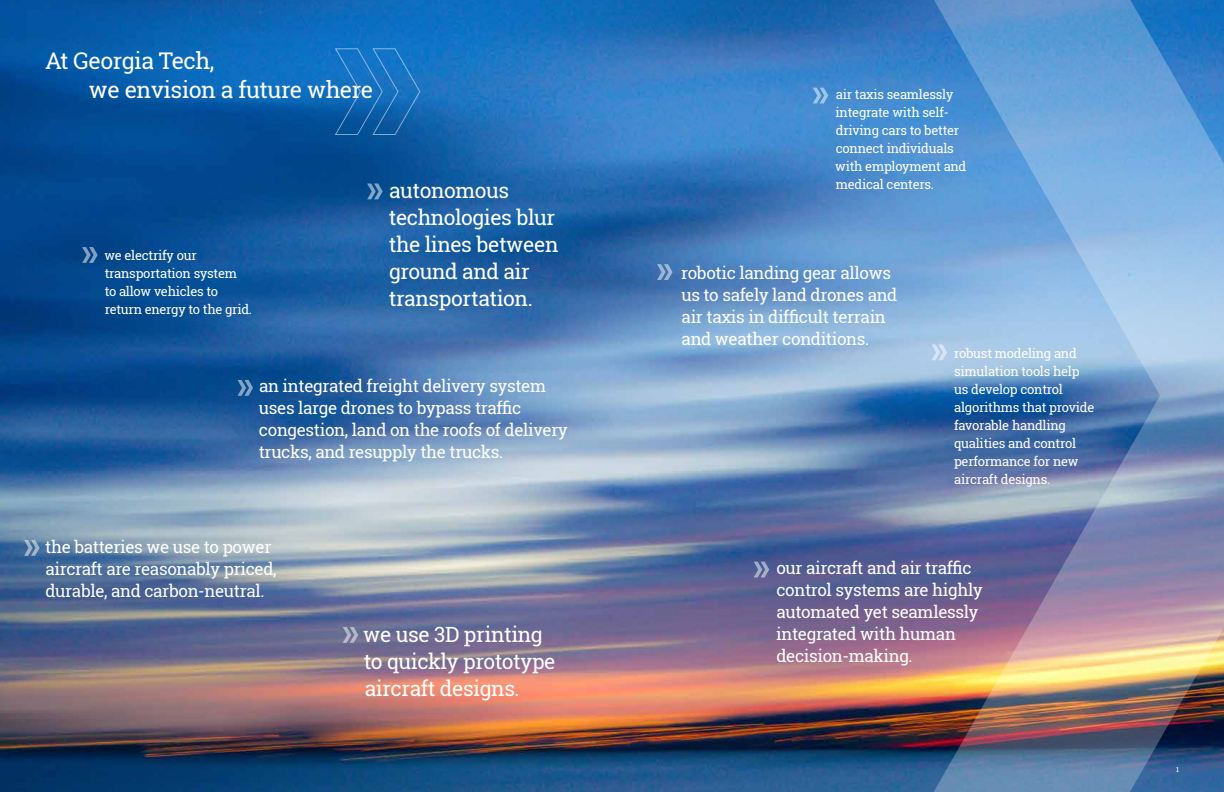
<style>
.page{position:relative;width:1224px;height:792px;background:#fff}
.page>*{position:absolute;margin:0;border:0;box-sizing:border-box;transform-origin:0 0}
.t1{font:23px/29px "Roboto Slab";letter-spacing:-.02em;color:#fff}
.t2{font:21px/27px "Roboto Slab";letter-spacing:-.02em;color:#fff}
.t3{font:17px/22px "Roboto Slab";letter-spacing:-.02em;color:#fff}
.t4{font:13px/18px "Roboto Slab";letter-spacing:-.02em;color:#fff}
.t5{font:7px "Roboto Slab";color:#fff}
</style>
<div class="page">
<img style="left:0;top:0;width:929px;height:792px">
<img style="left:929px;top:0;width:295px;height:792px">
<svg style="left:657px;top:264px;width:16px;height:16px"></svg>
<svg style="left:932px;top:344px;width:15px;height:16px"></svg>
<svg style="left:334px;top:48px;width:87px;height:87px;background:#176db9"></svg>
<svg style="left:82px;top:247px;width:16px;height:16px"></svg>
<svg style="left:813px;top:88px;width:15px;height:16px"></svg>
<svg style="left:238px;top:380px;width:15px;height:16px"></svg>
<svg style="left:367px;top:184px;width:16px;height:15px"></svg>
<svg style="left:343px;top:627px;width:15px;height:16px"></svg>
<svg style="left:24px;top:540px;width:16px;height:16px"></svg>
<svg style="left:754px;top:562px;width:15px;height:15px"></svg>
<h1 class="t1" style="left:89px;top:46px;width:286px;text-indent:-44px">At Georgia Tech,<br>we envision a future where</h1>
<p class="t4" style="left:104px;top:246px;width:149px">we electrify our transportation system<br>to allow vehicles to return energy to the grid.</p>
<p class="t2" style="left:389px;top:176px;width:171px">autonomous technologies blur the lines between ground and air transportation.</p>
<p class="t3" style="left:259px;top:375px;width:311px">an integrated freight delivery system uses large drones to bypass traffic congestion, land on the roofs of delivery trucks, and resupply the trucks.</p>
<p class="t3" style="left:45px;top:536px;width:233px">the batteries we use to power aircraft are reasonably priced, durable, and carbon-neutral.</p>
<p class="t2" style="left:363px;top:621px;width:194px">we use 3D printing to quickly prototype aircraft designs.</p>
<p class="t4" style="left:835px;top:85px;width:133px">air taxis seamlessly integrate with self&shy;driving cars to better connect individuals with employment and medical centers.</p>
<p class="t3" style="left:681px;top:262px;width:218px">robotic landing gear allows us to safely land drones and air taxis in difficult terrain and weather conditions.</p>
<p class="t4" style="left:954px;top:344px;width:142px">robust modeling and simulation tools help us develop control algorithms that provide favorable handling qualities and control performance for new aircraft designs.</p>
<p class="t3" style="left:776px;top:556px;width:208px">our aircraft and air traffic control systems are highly automated yet seamlessly integrated with human decision-making.</p>
<p class="t5" style="left:1176px;top:765px;width:4px">1</p>
</div>
